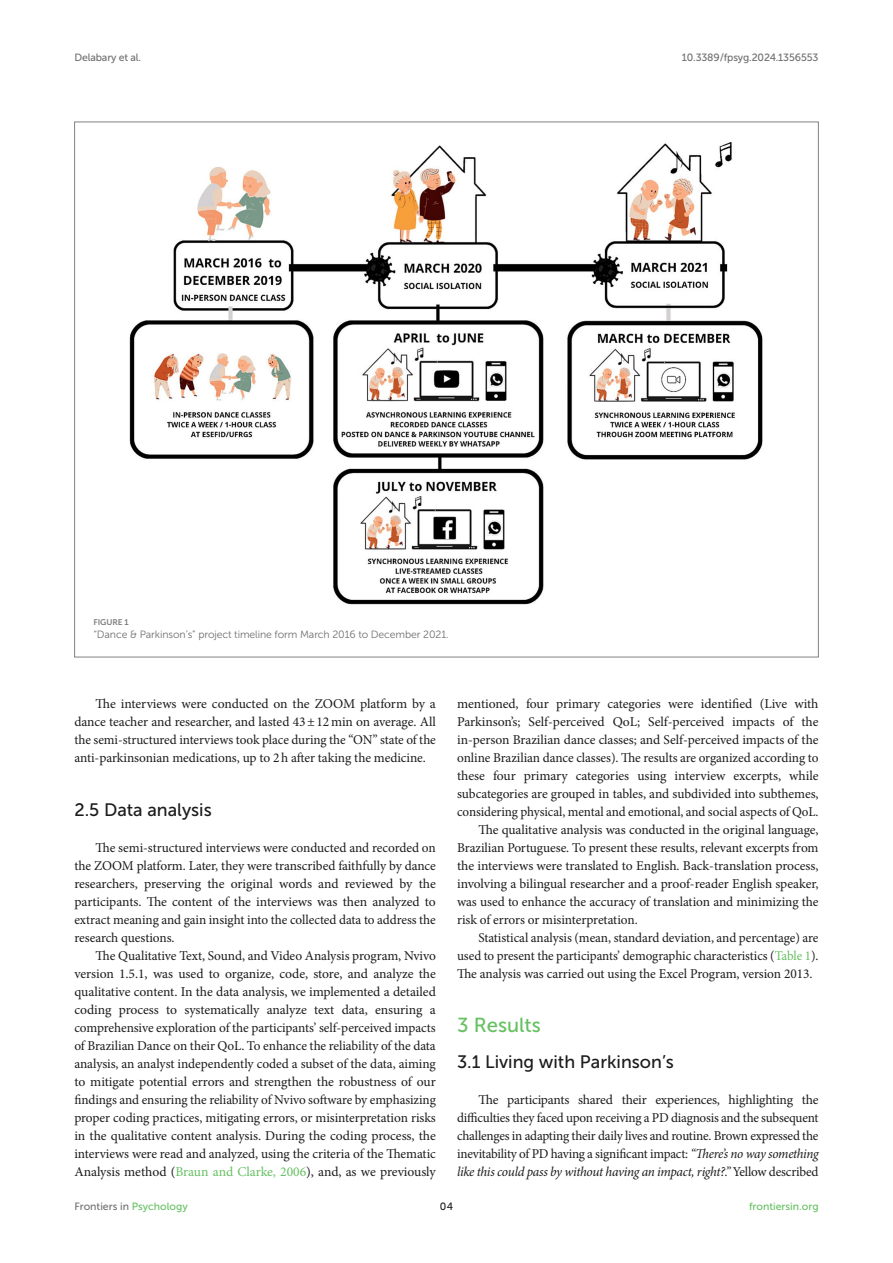
<style>
.page{position:relative;width:893px;height:1263px;background:#fff}
.page>*{position:absolute;margin:0;border:0;box-sizing:border-box;transform-origin:0 0}
.HEAD_1{font:20.25px "Museo Sans 500";color:#65c161}
.HEAD_2_after_HEAD_1{font:18px "Museo Sans 500";color:#1b1c1b}
.HEAD_2{font:18px "Museo Sans 500";color:#1b1c1b}
.TEXT{font:13.5px/18px "Minion Pro";letter-spacing:-.005em;color:#1b1c1b;text-align:justify}
.TEXT_FLUSH{font:13.5px/18px "Minion Pro";letter-spacing:-.01em;color:#1b1c1b;text-align:justify}
.FIG_LEG{font:10.5px "Museo Sans 300";letter-spacing:-.01em;color:#706f70}
.t1{font:10.5px "Museo Sans 500";letter-spacing:-.015em;color:#706f70}
.t2{font:10.5px "Museo Sans 500";color:#65c161}
.t3{font:10.5px "Museo Sans 500";color:#1b1c1b}
.FIG_HD{font:8.25px "Museo Sans 700";letter-spacing:-.01em;color:#7e7f7f}
.s1{color:#65c161}
.s2{font-style:italic}
</style>
<div class="page">
<img style="left:129px;top:142px;width:634px;height:463px">
<p class="t1" style="left:74px;top:51px;width:68px">Delabary et al.</p>
<p class="t1" style="left:682px;top:51px;width:138px">10.3389/fpsyg.2024.1356553</p>
<p class="FIG_HD" style="left:94px;top:617px;width:37px">FIGURE 1</p>
<p class="FIG_LEG" style="left:94px;top:629px;width:357px">“Dance &amp; Parkinson’s” project timeline form March 2016 to December 2021.</p>
<p class="TEXT" style="left:74px;top:695px;width:363px;text-indent:21px">The interviews were conducted on the ZOOM platform by a dance teacher and researcher, and lasted 43±12min on average. All the semi-structured interviews took place during the “ON” state of the anti-parkinsonian medications, up to 2h after taking the medicine.</p>
<p class="HEAD_2" style="left:74px;top:800px;width:139px">2.5 Data analysis</p>
<p class="TEXT_FLUSH" style="left:74px;top:839px;width:363px;text-indent:21px">The semi-structured interviews were conducted and recorded on the ZOOM platform. Later, they were transcribed faithfully by dance researchers, preserving the original words and reviewed by the participants. The content of the interviews was then analyzed to extract meaning and gain insight into the collected data to address the research questions.</p>
<p class="TEXT" style="left:74px;top:947px;width:363px;text-indent:21px">The Qualitative Text, Sound, and Video Analysis program, Nvivo version 1.5.1, was used to organize, code, store, and analyze the qualitative content. In the data analysis, we implemented a detailed coding process to systematically analyze text data, ensuring a comprehensive exploration of the participants’ self-perceived impacts of Brazilian Dance on their QoL. To enhance the reliability of the data analysis, an analyst independently coded a subset of the data, aiming to mitigate potential errors and strengthen the robustness of our findings and ensuring the reliability of Nvivo software by emphasizing proper coding practices, mitigating errors, or misinterpretation risks in the qualitative content analysis. During the coding process, the interviews were read and analyzed, using the criteria of the Thematic Analysis method (<span class="s1">Braun and Clarke, 2006</span>), and, as we previously</p>
<p class="TEXT" style="left:457px;top:695px;width:363px">mentioned, four primary categories were identified (Live with Parkinson’s; Self-perceived QoL; Self-perceived impacts of the in-person Brazilian dance classes; and Self-perceived impacts of the online Brazilian dance classes). The results are organized according to these four primary categories using interview excerpts, while subcategories are grouped in tables, and subdivided into subthemes, considering physical, mental and emotional, and social aspects of QoL.</p>
<p class="TEXT" style="left:457px;top:821px;width:363px;text-indent:21px">The qualitative analysis was conducted in the original language, Brazilian Portuguese. To present these results, relevant excerpts from the interviews were translated to English. Back-translation process, involving a bilingual researcher and a proof-reader English speaker, was used to enhance the accuracy of translation and minimizing the risk of errors or misinterpretation.</p>
<p class="TEXT" style="left:457px;top:929px;width:363px;text-indent:21px">Statistical analysis (mean, standard deviation, and percentage) are used to present the participants’ demographic characteristics (<span class="s1">Table 1</span>).<br>The analysis was carried out using the Excel Program, version 2013.</p>
<p class="HEAD_1" style="left:457px;top:1014px;width:85px">3 Results</p>
<p class="HEAD_2_after_HEAD_1" style="left:457px;top:1052px;width:218px">3.1 Living with Parkinson’s</p>
<p class="TEXT_FLUSH" style="left:457px;top:1091px;width:363px;text-indent:21px">The participants shared their experiences, highlighting the difficulties they faced upon receiving a PD diagnosis and the subsequent challenges in adapting their daily lives and routine. Brown expressed the inevitability of PD having a significant impact: <span class="s2">“There’s no way something like this could pass by without having an impact, right?.”</span> Yellow described</p>
<p class="t1" style="left:74px;top:1200px;width:115px">Frontiers in <span class="s1">Psychology</span></p>
<p class="t3" style="left:440px;top:1200px;width:15px">04</p>
<p class="t2" style="left:749px;top:1200px;width:71px">frontiersin.org</p>
</div>
